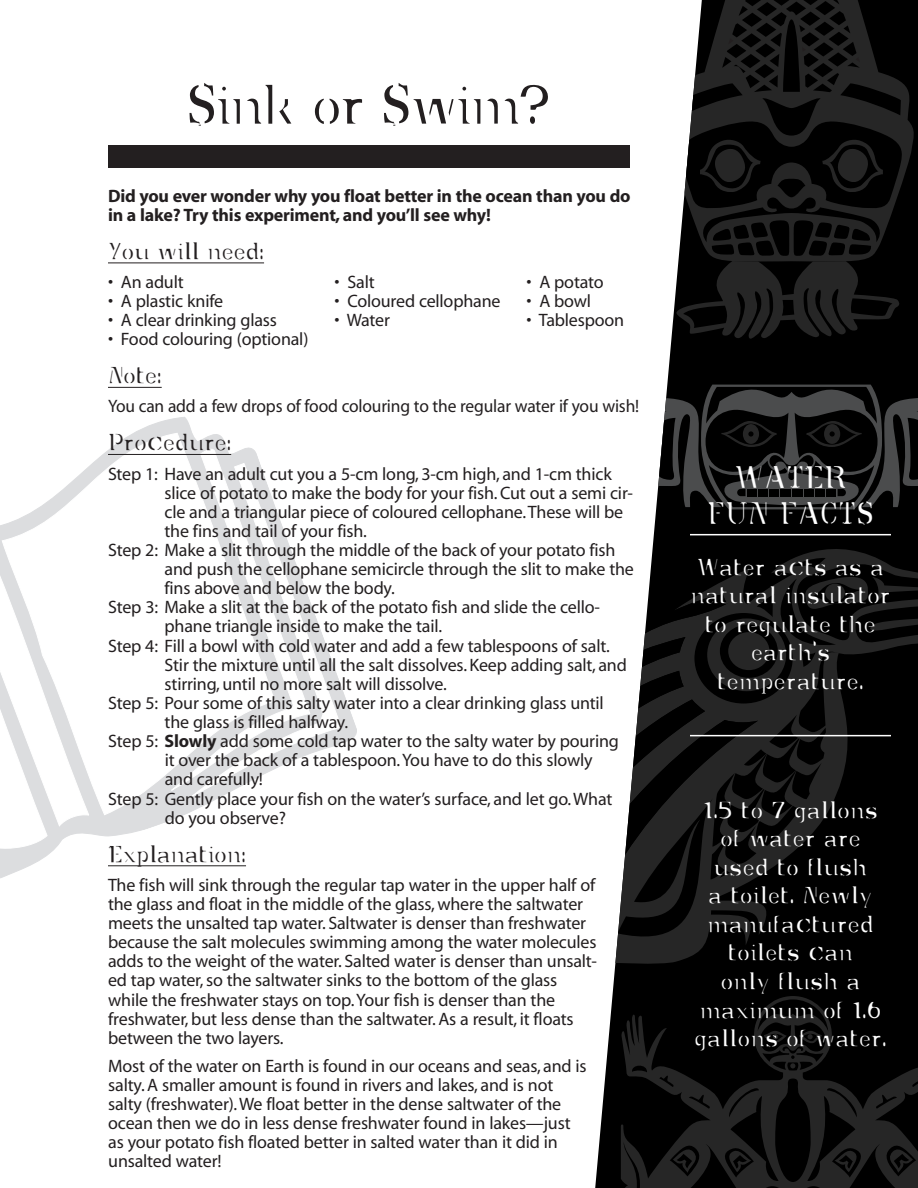
<style>
.page{position:relative;width:918px;height:1188px;background:#fff}
.page>*{position:absolute;margin:0;border:0;box-sizing:border-box;transform-origin:0 0}
.t1{font:64.5px "Dumpster";letter-spacing:-.035em;color:#231f20}
.t2{font:36px/36px "Dumpster";color:#fff;text-align:center}
.t3{font:27px/28.5px "Dumpster";color:#fff;text-align:center}
.t4{font:27px "Dumpster";letter-spacing:-.01em;color:#231f20}
.t5{font:18px/19px "Myriad";letter-spacing:-.01em;color:#231f20}
.t6{font:700 18px/19px "Myriad";letter-spacing:-.01em;color:#231f20}
.s1{font-weight:700}
</style>
<div class="page">
<svg style="left:0;top:417px;width:357px;height:461px"></svg>
<svg style="left:1px;top:433px;width:274px;height:382px"></svg>
<svg style="left:0;top:531px;width:90px;height:323px"></svg>
<svg style="left:171px;top:444px;width:139px;height:347px"></svg>
<svg style="left:191px;top:463px;width:151px;height:334px"></svg>
<div style="left:108px;top:145px;width:522px;height:23px;background:#231f20"></div>
<hr style="left:108px;top:263px;width:156px;height:1px;background:#231f20">
<hr style="left:108px;top:387px;width:54px;height:1px;background:#231f20">
<hr style="left:108px;top:454px;width:123px;height:1px;background:#231f20">
<hr style="left:108px;top:866px;width:138px;height:1px;background:#231f20">
<svg style="left:595px;top:262px;width:323px;height:926px;fill:#000"></svg>
<svg style="left:595px;top:371px;width:323px;height:138px"></svg>
<svg style="left:595px;top:531px;width:323px;height:519px;background:#282828"></svg>
<svg style="left:595px;top:957px;width:163px;height:38px;background:#202020"></svg>
<svg style="left:595px;top:557px;width:323px;height:400px;background:#2c2c2c"></svg>
<div style="left:825px;top:584px;width:20px;height:18px;background:#262626;border-radius:50%"></div>
<svg style="left:621px;top:996px;width:297px;height:192px;background:#080808"></svg>
<svg style="left:874px;top:1094px;width:23px;height:15px"></svg>
<svg style="left:910px;top:1075px;width:8px;height:12px"></svg>
<svg style="left:883px;top:1142px;width:33px;height:34px"></svg>
<svg style="left:689px;top:1094px;width:23px;height:15px"></svg>
<svg style="left:659px;top:1075px;width:17px;height:12px"></svg>
<svg style="left:631px;top:1063px;width:17px;height:9px"></svg>
<svg style="left:670px;top:1142px;width:33px;height:34px"></svg>
<svg style="left:721px;top:1079px;width:144px;height:109px;background:#151515"></svg>
<svg style="left:623px;top:1142px;width:17px;height:46px"></svg>
<svg style="left:758px;top:999px;width:70px;height:71px;background:#101010"></svg>
<svg style="left:904px;top:0;width:14px;height:262px;background:#050505"></svg>
<svg style="left:676px;top:0;width:228px;height:339px;background:#262626"></svg>
<hr style="left:690px;top:534px;width:201px;height:1px;background:#fff">
<hr style="left:690px;top:735px;width:201px;height:1px;background:#fff">
<h1 class="t1" style="left:186px;top:81px;width:367px">Sink or Swim?</h1>
<p class="t6" style="left:108px;top:188px;width:524px">Did you ever wonder why you float better in the ocean than you do in a lake? Try this experiment, and you’ll see why!</p>
<h3 class="t4" style="left:108px;top:241px;width:158px">You will need:</h3>
<p class="t5" style="left:108px;top:274px;width:77px">• An adult</p>
<p class="t5" style="left:335px;top:274px;width:42px">• Salt</p>
<p class="t5" style="left:526px;top:274px;width:79px">• A potato</p>
<p class="t5" style="left:108px;top:293px;width:117px">• A plastic knife</p>
<p class="t5" style="left:335px;top:293px;width:168px">• Coloured cellophane</p>
<p class="t5" style="left:526px;top:293px;width:66px">• A bowl</p>
<p class="t5" style="left:108px;top:312px;width:171px">• A clear drinking glass</p>
<p class="t5" style="left:334px;top:312px;width:57px">• Water</p>
<p class="t5" style="left:526px;top:312px;width:99px">• Tablespoon</p>
<p class="t5" style="left:108px;top:331px;width:202px">• Food colouring (optional)</p>
<h3 class="t4" style="left:108px;top:366px;width:55px">Note:</h3>
<p class="t5" style="left:108px;top:399px;width:533px">You can add a few drops of food colouring to the regular water if you wish!</p>
<h3 class="t4" style="left:108px;top:433px;width:125px">Procedure:</h3>
<p class="t5" style="left:108px;top:466px;width:505px">Step 1: Have an adult cut you a 5-cm long, 3-cm high, and 1-cm thick</p>
<p class="t5" style="left:164px;top:485px;width:470px">slice of potato to make the body for your fish.Cut out a semi cir-</p>
<p class="t5" style="left:164px;top:504px;width:460px">cle and a triangular piece of coloured cellophane.These will be</p>
<p class="t5" style="left:165px;top:523px;width:204px">the fins and tail of your fish.</p>
<p class="t5" style="left:108px;top:542px;width:509px">Step 2: Make a slit through the middle of the back of your potato fish</p>
<p class="t5" style="left:165px;top:561px;width:471px">and push the cellophane semicircle through the slit to make the</p>
<p class="t5" style="left:165px;top:580px;width:232px">fins above and below the body.</p>
<p class="t5" style="left:108px;top:600px;width:493px">Step 3: Make a slit at the back of the potato fish and slide the cello-</p>
<p class="t5" style="left:165px;top:619px;width:279px">phane triangle inside to make the tail.</p>
<p class="t5" style="left:108px;top:638px;width:503px">Step 4: Fill a bowl with cold water and add a few tablespoons of salt.</p>
<p class="t5" style="left:165px;top:657px;width:464px">Stir the mixture until all the salt dissolves. Keep adding salt, and</p>
<p class="t5" style="left:165px;top:676px;width:284px">stirring, until no more salt will dissolve.</p>
<p class="t5" style="left:108px;top:695px;width:497px">Step 5: Pour some of this salty water into a clear drinking glass until</p>
<p class="t5" style="left:165px;top:714px;width:185px">the glass is filled halfway.</p>
<p class="t5" style="left:108px;top:733px;width:512px">Step 5: <span class="s1">Slowly</span> add some cold tap water to the salty water by pouring</p>
<p class="t5" style="left:165px;top:752px;width:429px">it over the back of a tablespoon.You have to do this slowly</p>
<p class="t5" style="left:165px;top:772px;width:100px">and carefully!</p>
<p class="t5" style="left:108px;top:791px;width:506px">Step 5: Gently place your fish on the water’s surface, and let go.What</p>
<p class="t5" style="left:165px;top:810px;width:123px">do you observe?</p>
<h3 class="t4" style="left:108px;top:844px;width:140px">Explanation:</h3>
<p class="t5" style="left:108px;top:877px;width:491px">The fish will sink through the regular tap water in the upper half of the glass and float in the middle of the glass,where the saltwater meets the unsalted tap water. Saltwater is denser than freshwater because the salt molecules swimming among the water molecules adds to the weight of the water. Salted water is denser than unsalt&shy;ed tap water,so the saltwater sinks to the bottom of the glass while the freshwater stays on top.Your fish is denser than the freshwater, but less dense than the saltwater.As a result, it floats between the two layers.</p>
<p class="t5" style="left:108px;top:1058px;width:480px">Most of the water on Earth is found in our oceans and seas, and is salty.A smaller amount is found in rivers and lakes, and is not salty (freshwater).We float better in the dense saltwater of the ocean then we do in less dense freshwater found in lakes—just as your potato fish floated better in salted water than it did in unsalted water!</p>
<h2 class="t2" style="left:707px;top:462px;width:169px">WATER<br>FUN FACTS</h2>
<h3 class="t3" style="left:690px;top:555px;width:202px">Water acts as a natural insulator to regulate the earth’s temperature.</h3>
<h3 class="t3" style="left:694px;top:798px;width:194px">1.5 to 7 gallons of water are used to flush<br>a toilet. Newly manufactured toilets can<br>only flush a maximum of 1.6 gallons of water.</h3>
</div>
